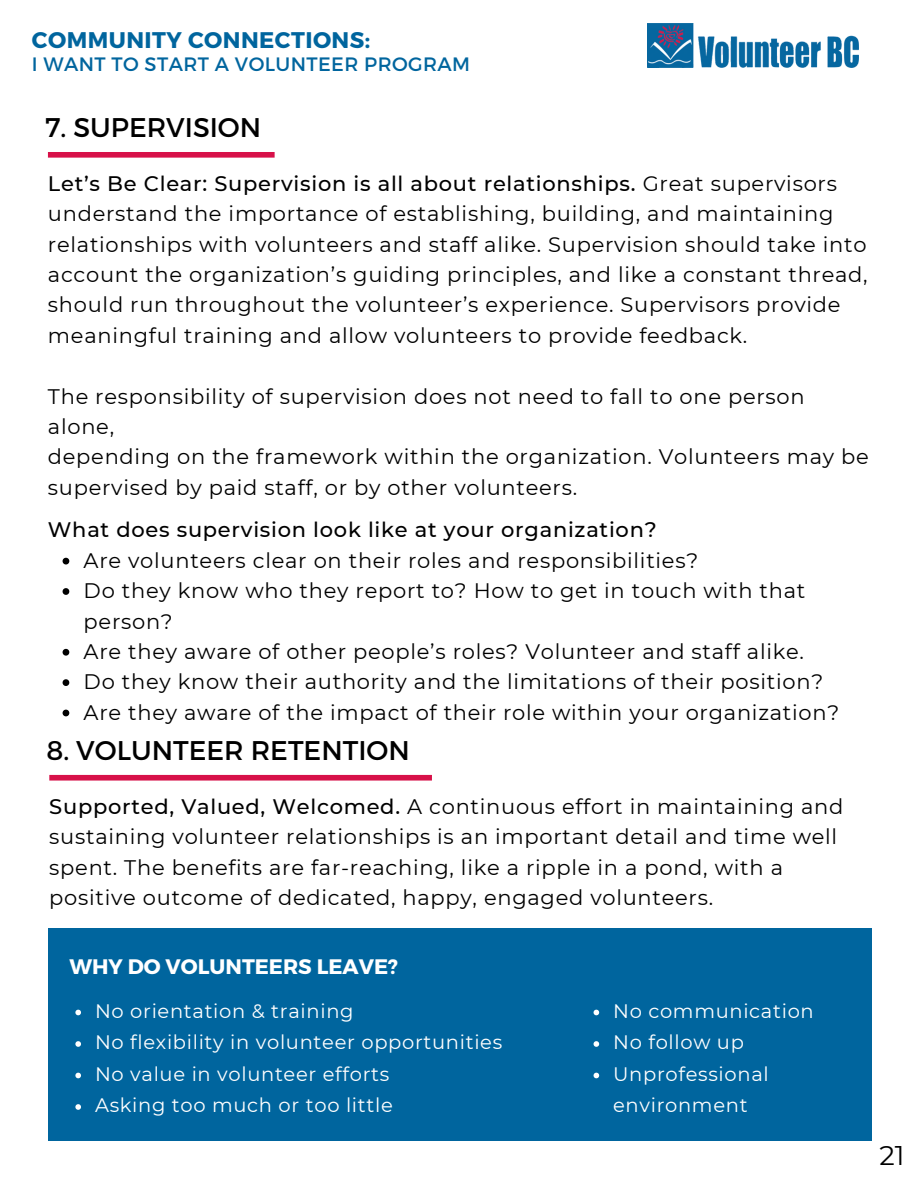
<style>
.page{position:relative;width:918px;height:1188px;background:#fff}
.page>*{position:absolute;margin:0;border:0;box-sizing:border-box;transform-origin:0 0}
.t1{font:27px "Montserrat";color:#000}
.t2{font:700 22.65px "Montserrat";letter-spacing:.02em;color:#00659e}
.t3{font:21px/30.3px "Montserrat";letter-spacing:.035em;color:#000}
.t4{font:500 21px "Montserrat";letter-spacing:.035em;color:#000}
.t5{font:700 21px "Montserrat";color:#fff}
.t6{font:19.5px/31.5px "Montserrat";letter-spacing:.035em;color:#fff}
.t7{font:19.35px "Montserrat";letter-spacing:.02em;color:#00659e}
.s1{font-weight:500}
</style>
<div class="page">
<div style="left:48px;top:152px;width:227px;height:6px;background:#d71149"></div>
<img style="left:647px;top:24px;width:212px;height:44px">
<svg style="left:63px;top:558px;width:6px;height:6px"></svg>
<svg style="left:63px;top:588px;width:6px;height:7px"></svg>
<svg style="left:63px;top:649px;width:6px;height:7px"></svg>
<svg style="left:63px;top:679px;width:6px;height:7px"></svg>
<svg style="left:63px;top:710px;width:6px;height:6px"></svg>
<div style="left:49px;top:775px;width:383px;height:6px;background:#d71149"></div>
<div style="left:48px;top:928px;width:823px;height:213px;background:#00659e"></div>
<svg style="left:75px;top:1010px;width:6px;height:5px"></svg>
<svg style="left:75px;top:1041px;width:6px;height:6px"></svg>
<svg style="left:75px;top:1073px;width:6px;height:5px"></svg>
<svg style="left:75px;top:1104px;width:6px;height:6px"></svg>
<svg style="left:594px;top:1010px;width:5px;height:5px"></svg>
<svg style="left:594px;top:1041px;width:5px;height:6px"></svg>
<svg style="left:594px;top:1073px;width:5px;height:5px"></svg>
<p class="t2" style="left:32px;top:25px;width:340px">COMMUNITY CONNECTIONS:</p>
<p class="t7" style="left:32px;top:51px;width:440px">I WANT TO START A VOLUNTEER PROGRAM</p>
<p class="t1" style="left:45px;top:110px;width:218px">7. SUPERVISION</p>
<p class="t3" style="left:48px;top:168px;width:821px"><span class="s1">Let’s Be Clear: Supervision is all about relationships.</span> Great supervisors understand the importance of establishing, building, and maintaining relationships with volunteers and staff alike. Supervision should take into account the organization’s guiding principles, and like a constant thread, should run throughout the volunteer’s experience. Supervisors provide meaningful training and allow volunteers to provide feedback.</p>
<p class="t3" style="left:48px;top:381px;width:758px">The responsibility of supervision does not need to fall to one person alone,</p>
<p class="t3" style="left:48px;top:442px;width:822px">depending on the framework within the organization. Volunteers may be</p>
<p class="t3" style="left:48px;top:472px;width:531px">supervised by paid staff, or by other volunteers.</p>
<p class="t4" style="left:48px;top:517px;width:610px">What does supervision look like at your organization?</p>
<p class="t3" style="left:84px;top:545px;width:616px">Are volunteers clear on their roles and responsibilities?</p>
<p class="t3" style="left:84px;top:576px;width:723px">Do they know who they report to? How to get in touch with that person?</p>
<p class="t3" style="left:84px;top:636px;width:722px">Are they aware of other people’s roles? Volunteer and staff alike.</p>
<p class="t3" style="left:84px;top:667px;width:741px">Do they know their authority and the limitations of their position?</p>
<p class="t3" style="left:84px;top:697px;width:757px">Are they aware of the impact of their role within your organization?</p>
<p class="t1" style="left:47px;top:733px;width:365px">8. VOLUNTEER RETENTION</p>
<p class="t3" style="left:49px;top:791px;width:796px"><span class="s1">Supported, Valued, Welcomed.</span> A continuous effort in maintaining and sustaining volunteer relationships is an important detail and time well spent. The benefits are far-reaching, like a ripple in a pond, with a positive outcome of dedicated, happy, engaged volunteers.</p>
<p class="t5" style="left:69px;top:953px;width:330px">WHY DO VOLUNTEERS LEAVE?</p>
<p class="t6" style="left:95px;top:995px;width:260px">No orientation &amp; training</p>
<p class="t6" style="left:95px;top:1026px;width:409px">No flexibility in volunteer opportunities</p>
<p class="t6" style="left:95px;top:1058px;width:296px">No value in volunteer efforts</p>
<p class="t6" style="left:95px;top:1089px;width:299px">Asking too much or too little</p>
<p class="t6" style="left:613px;top:995px;width:202px">No communication</p>
<p class="t6" style="left:613px;top:1026px;width:132px">No follow up</p>
<p class="t6" style="left:613px;top:1058px;width:157px">Unprofessional environment</p>
<p class="t1" style="left:880px;top:1139px;width:27px">21</p>
</div>
